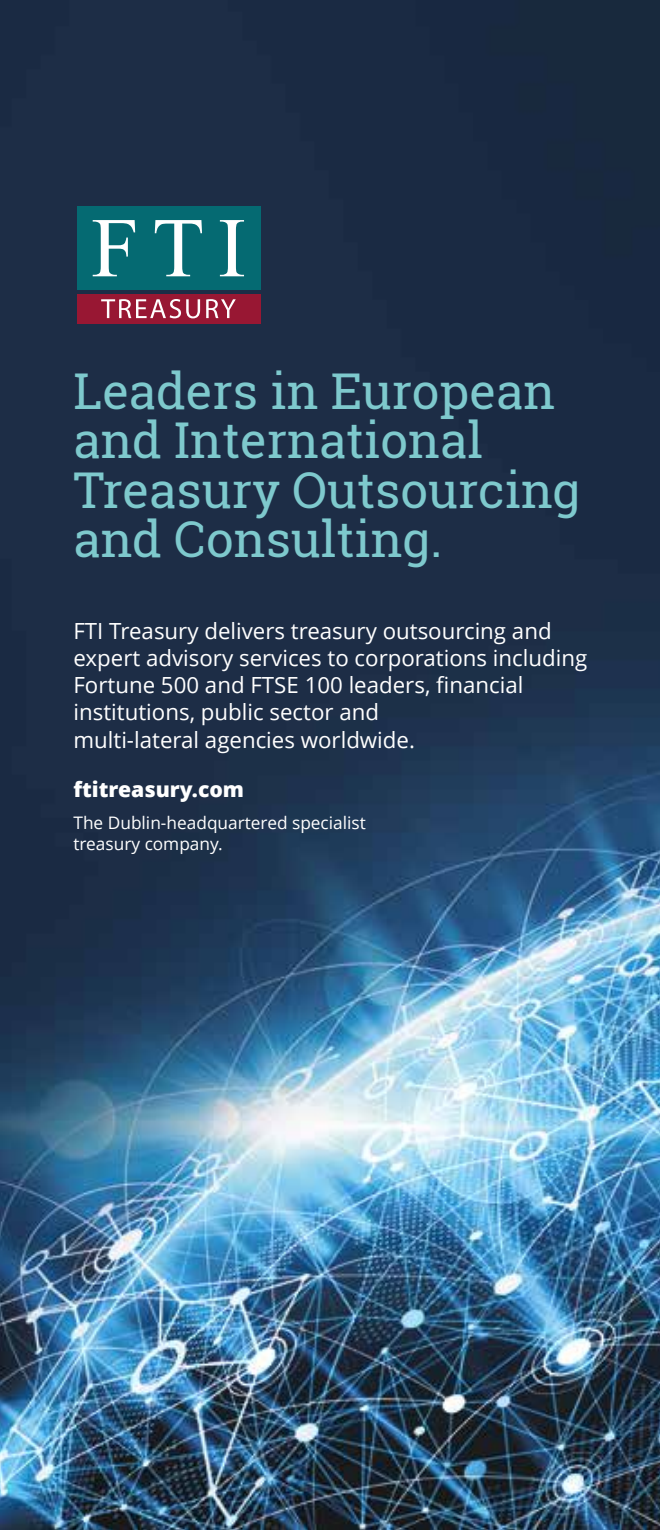
<style>
.page{position:relative;width:660px;height:1530px;background:#fff}
.page>*{position:absolute;margin:0;border:0;box-sizing:border-box;transform-origin:0 0}
.t1{font:49.25px/49.2px "Roboto Slab";color:#7ec9cd}
.t2{font:22.25px/27.2px "Open Sans";color:#fff}
.t3{font:800 21.25px "Open Sans";color:#fff}
.t4{font:17.25px/20.8px "Open Sans";color:#fff}
</style>
<div class="page">
<img style="left:0;top:0;width:659px;height:1530px">
<div style="left:77px;top:206px;width:183px;height:83px;background:#056a72"></div>
<div style="left:77px;top:294px;width:183px;height:29px;background:#981733"></div>
<svg style="left:93px;top:220px;width:42px;height:56px"></svg>
<svg style="left:155px;top:220px;width:47px;height:56px"></svg>
<svg style="left:220px;top:220px;width:24px;height:56px"></svg>
<svg style="left:101px;top:299px;width:99px;height:19px"></svg>
<svg style="left:206px;top:299px;width:29px;height:19px"></svg>
<h1 class="t1" style="left:73px;top:366px;width:508px">Leaders in European and International<br>Treasury Outsourcing and Consulting.</h1>
<p class="t2" style="left:73px;top:616px;width:515px">FTI Treasury delivers treasury outsourcing and expert advisory services to corporations including Fortune 500 and FTSE 100 leaders, financial institutions, public sector and<br>multi-lateral agencies worldwide.</p>
<p class="t3" style="left:73px;top:774px;width:172px">ftitreasury.com</p>
<p class="t4" style="left:73px;top:812px;width:294px">The Dublin-headquartered specialist treasury company.</p>
</div>
